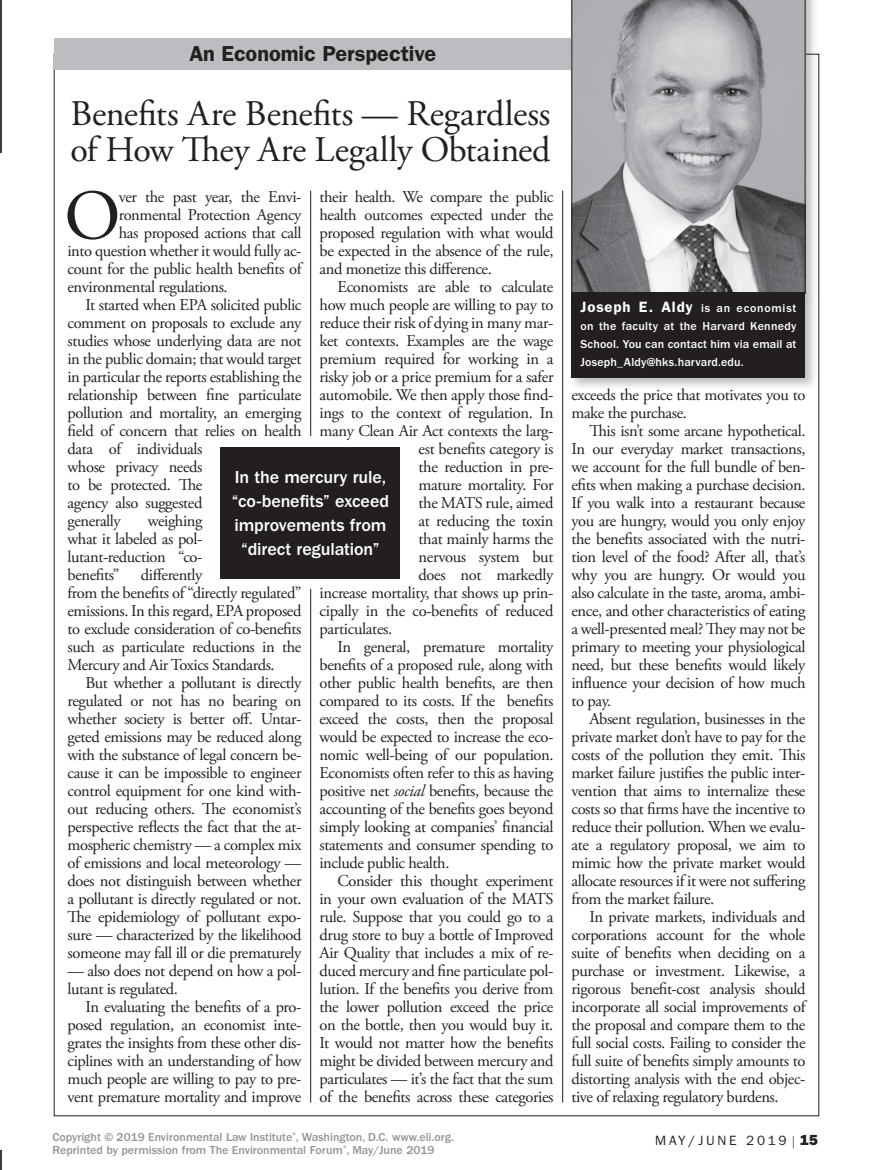
<style>
.page{position:relative;width:873px;height:1170px;background:#fff}
.page>*{position:absolute;margin:0;border:0;box-sizing:border-box;transform-origin:0 0}
.Body_text_3-line_dro{font:70.8px "Adobe Garamond Pro";color:#231f20}
.Column_head{font:36px/36px "Adobe Garamond Pro";color:#231f20}
.Column_rubric{font:600 21.75px "ITC Franklin Gothic Std";color:#231f20}
.Column_pullquote{font:500 18px/24px "ITC Franklin Gothic Std";letter-spacing:-.005em;color:#fff;text-align:center}
.Body_Text{font:16.5px/18px "Adobe Garamond Pro";letter-spacing:-.035em;color:#231f20;text-align:justify}
.Body_text_3-line_dro-2{font:16.5px "Adobe Garamond Pro";letter-spacing:-.03em;color:#231f20}
.t1{font:13.5px "ITC Franklin Gothic Std";letter-spacing:.2em;color:#231f20}
.t2{font:500 12px "ITC Franklin Gothic Std";color:#939598}
.Front_bio{font:500 12px/18px "ITC Franklin Gothic Std";letter-spacing:.01em;color:#fff;text-align:justify}
.s1{font-style:italic}
.s2{font-weight:600;font-size:15px}
.s3{font-family:"Garamond"}
.s4{font-family:"ITC Franklin Gothic Std Hvy";font-size:15px}
</style>
<div class="page">
<hr style="left:310px;top:190px;width:1px;height:912px;background:#231f20">
<hr style="left:562px;top:190px;width:1px;height:912px;background:#231f20">
<div style="left:297px;top:436px;width:27px;height:154px;background:#fff"></div>
<div style="left:54px;top:38px;width:518px;height:32px;background:#bcbdc0"></div>
<div style="left:568px;top:0;width:250px;height:307px;background:#231f20;opacity:.3"></div>
<svg style="left:572px;top:0;width:234px;height:289px;background:#a1a2a5"></svg>
<div style="left:220px;top:447px;width:180px;height:132px;background:#231f20"></div>
<div style="left:568px;top:289px;width:250px;height:102px;background:#231f20;opacity:.3"></div>
<div style="left:572px;top:292px;width:234px;height:86px;background:#231f20"></div>
<hr style="left:0;top:0;width:2px;height:153px;background:#3c3c3d">
<svg style="left:0;top:1151px;width:2px;height:19px"></svg>
<p class="Column_rubric" style="left:189px;top:41px;width:248px">An Economic Perspective</p>
<p class="Column_head" style="left:70px;top:97px;width:482px">Benefits Are Benefits — Regardless of How They Are Legally Obtained</p>
<p class="Body_text_3-line_dro" style="left:64px;top:174px;width:58px">O</p>
<p class="Body_text_3-line_dro-2" style="left:119px;top:187px;width:184px">ver the past year, the Envi-</p>
<p class="Body_Text" style="left:320px;top:189px;width:236px">their health. We compare the public health outcomes expected under the proposed regulation with what would be expected in the absence of the rule, and monetize this difference.</p>
<p class="Body_Text" style="left:338px;top:279px;width:218px">Economists are able to calculate</p>
<p class="Body_Text" style="left:320px;top:297px;width:236px">how much people are willing to pay to</p>
<p class="Body_Text" style="left:320px;top:315px;width:236px">reduce their risk of dying in many mar-</p>
<p class="Body_Text" style="left:320px;top:333px;width:235px">ket contexts. Examples are the wage</p>
<p class="Body_Text" style="left:320px;top:351px;width:236px">premium required for working in a</p>
<p class="Body_Text" style="left:320px;top:369px;width:236px">risky job or a price premium for a safer</p>
<p class="Body_Text" style="left:320px;top:387px;width:236px">automobile. We then apply those find-</p>
<p class="Body_Text" style="left:320px;top:405px;width:235px">ings to the context of regulation. In</p>
<p class="Body_Text" style="left:320px;top:423px;width:236px">many Clean Air Act contexts the larg-</p>
<p class="Body_Text" style="left:418px;top:441px;width:136px">est benefits category is</p>
<p class="Body_Text" style="left:418px;top:459px;width:137px">the reduction in pre-</p>
<p class="Body_Text" style="left:418px;top:477px;width:137px">mature mortality. For</p>
<p class="Body_Text" style="left:418px;top:495px;width:137px">the MATS rule, aimed</p>
<p class="Body_Text" style="left:418px;top:513px;width:136px">at reducing the toxin</p>
<p class="Body_Text" style="left:418px;top:531px;width:137px">that mainly harms the</p>
<p class="Body_Text" style="left:418px;top:549px;width:136px">nervous system but</p>
<p class="Body_Text" style="left:418px;top:567px;width:136px">does not markedly</p>
<p class="Body_Text" style="left:320px;top:585px;width:236px">increase mortality, that shows up prin-</p>
<p class="Body_Text" style="left:320px;top:603px;width:235px">cipally in the co-benefits of reduced</p>
<p class="Body_Text" style="left:320px;top:621px;width:74px">particulates.</p>
<p class="Body_Text" style="left:320px;top:639px;width:236px;text-indent:18px">In general, premature mortality benefits of a proposed rule, along with other public health benefits, are then compared to its costs. If the benefits exceed the costs, then the proposal would be expected to increase the eco&shy;nomic well-being of our population.<br>Economists often refer to this as having positive net <span class="s1">social</span> benefits, because the accounting of the benefits goes beyond simply looking at companies’ financial statements and consumer spending to include public health.</p>
<p class="Body_Text" style="left:320px;top:873px;width:236px;text-indent:18px">Consider this thought experiment in your own evaluation of the MATS rule. Suppose that you could go to a drug store to buy a bottle of Improved Air Quality that includes a mix of re&shy;duced mercury and fine particulate pol&shy;lution. If the benefits you derive from the lower pollution exceed the price on the bottle, then you would buy it.<br>It would not matter how the benefits might be divided between mercury and particulates — it’s the fact that the sum of the benefits across these categories</p>
<p class="Body_text_3-line_dro-2" style="left:119px;top:205px;width:184px">ronmental Protection Agency</p>
<p class="Body_text_3-line_dro-2" style="left:119px;top:223px;width:184px">has proposed actions that call</p>
<p class="Body_text_3-line_dro-2" style="left:68px;top:241px;width:236px">into question whether it would fully ac-</p>
<p class="Body_text_3-line_dro-2" style="left:68px;top:259px;width:237px">count for the public health benefits of</p>
<p class="Body_text_3-line_dro-2" style="left:68px;top:277px;width:162px">environmental regulations.</p>
<p class="Body_Text" style="left:68px;top:297px;width:236px;text-align:left;text-indent:18px">It started when EPA solicited public comment on proposals to exclude any studies whose underlying data are not in the public domain; that would target in particular the reports establishing the relationship between fine particulate pollution and mortality, an emerging field of concern that relies on health data of individuals<br>whose privacy needs<br>to be protected. The<br>agency also suggested<br>generally</p>
<p class="Column_pullquote" style="left:232px;top:465px;width:159px">In the mercury rule, “co-benefits” exceed improvements from “direct regulation”</p>
<p class="Body_Text" style="left:68px;top:513px;width:137px;text-indent:80px">weighing what it labeled as pol&shy;lutant-reduction “co&shy;benefits”</p>
<p class="Body_Text" style="left:68px;top:567px;width:236px;text-align:left;text-indent:73px">differently<br>from the benefits of “directly regulated” emissions. In this regard, EPA proposed to exclude consideration of co-benefits such as particulate reductions in the Mercury and Air Toxics Standards.</p>
<p class="Body_Text" style="left:68px;top:675px;width:236px;text-indent:18px">But whether a pollutant is directly regulated or not has no bearing on whether society is better off. Untar&shy;geted emissions may be reduced along with the substance of legal concern be&shy;cause it can be impossible to engineer control equipment for one kind with&shy;out reducing others. The economist’s perspective reflects the fact that the at&shy;mospheric chemistry — a complex mix of emissions and local meteorology — does not distinguish between whether a pollutant is directly regulated or not.<br>The epidemiology of pollutant expo&shy;sure — characterized by the likelihood someone may fall ill or die prematurely</p>
<p class="Body_Text" style="left:68px;top:963px;width:236px">— also does not depend on how a pol&shy;lutant is regulated.</p>
<p class="Body_Text" style="left:68px;top:999px;width:236px;text-indent:18px">In evaluating the benefits of a pro&shy;posed regulation, an economist inte&shy;grates the insights from these other dis&shy;ciplines with an understanding of how much people are willing to pay to pre&shy;vent premature mortality and improve</p>
<p class="Front_bio" style="left:580px;top:299px;width:218px"><span class="s2">Joseph E. Aldy</span> is an economist on the faculty at the Harvard Kennedy School. You can contact him via email at Joseph_Aldy@hks.harvard.edu.</p>
<p class="Body_Text" style="left:572px;top:387px;width:236px">exceeds the price that motivates you to make the purchase.</p>
<p class="Body_Text" style="left:572px;top:423px;width:236px;text-indent:18px">This isn’t some arcane hypothetical.<br>In our everyday market transactions, we account for the full bundle of ben&shy;efits when making a purchase decision.<br>If you walk into a restaurant because you are hungry, would you only enjoy the benefits associated with the nutri&shy;tion level of the food? After all, that’s why you are hungry. Or would you also calculate in the taste, aroma, ambi&shy;ence, and other characteristics of eating a well-presented meal? They may not be primary to meeting your physiological need, but these benefits would likely influence your decision of how much to pay.</p>
<p class="Body_Text" style="left:572px;top:711px;width:236px;text-indent:18px">Absent regulation, businesses in the private market don’t have to pay for the costs of the pollution they emit. This market failure justifies the public inter&shy;vention that aims to internalize these costs so that firms have the incentive to reduce their pollution. When we evalu&shy;ate a regulatory proposal, we aim to mimic how the private market would allocate resources if it were not suffering from the market failure.</p>
<p class="Body_Text" style="left:572px;top:909px;width:237px;text-indent:18px">In private markets, individuals and corporations account for the whole suite of benefits when deciding on a purchase or investment. Likewise, a rigorous benefit-cost analysis should incorporate all social improvements of the proposal and compare them to the full social costs. Failing to consider the full suite of benefits simply amounts to distorting analysis with the end objec&shy;tive of relaxing regulatory burdens.</p>
<p class="t2" style="left:52px;top:1130px;width:403px">Copyright © 2019 Environmental Law Institute<sup>®</sup>, Washington, D.C. www.eli.org.</p>
<p class="t1" style="left:655px;top:1133px;width:164px">MAY/JUNE 2019 <span class="s3">|</span> <span class="s4">15</span></p>
<p class="t2" style="left:52px;top:1144px;width:384px">Reprinted by permission from The Environmental Forum<sup>®</sup>, May/June 2019</p>
</div>
